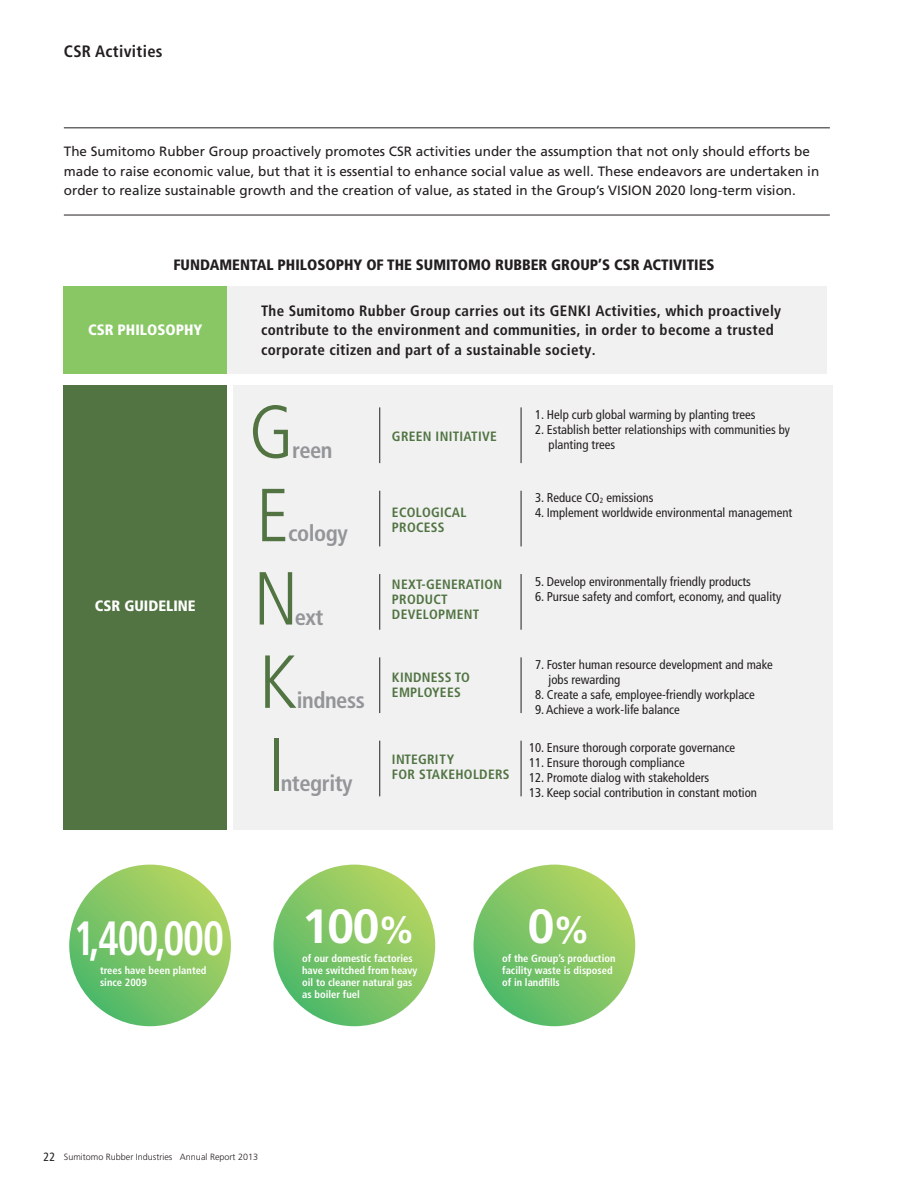
<style>
.page{position:relative;width:915px;height:1191px;background:#fff}
.page>*{position:absolute;margin:0;border:0;box-sizing:border-box;transform-origin:0 0}
.t1{font:300 condensed 75px "Frutiger";color:#517442}
.t2{font:700 condensed 48px "Frutiger";letter-spacing:-.03em;color:#fff;scale:.84 1}
.t3{font:700 48px "Frutiger";color:#fff}
.t4{font:700 condensed 22.5px "Frutiger";letter-spacing:-.02em;color:#939598}
.t5{font:700 condensed 16.5px "Frutiger";letter-spacing:.02em;color:#231f20}
.t6{font:700 condensed 15px/19.5px "Frutiger";letter-spacing:.02em;color:#231f20}
.t7{font:900 condensed 15px "Frutiger";color:#231f20}
.t8{font:900 condensed 15px "Frutiger";color:#fff}
.t9{font:13.5px/19.5px "Frutiger";color:#231f20}
.t10{font:700 condensed 13.5px/15px "Frutiger";letter-spacing:.02em;color:#517442}
.t11{font:condensed 12.75px/15px "Frutiger";color:#231f20}
.t12{font:700 condensed 10.5px/12px "Frutiger";color:#fff}
.t13{font:300 9px "Frutiger";color:#231f20}
.s1{font-size:37.5px}
.s2{font-weight:400;font-stretch:condensed;font-size:12px}
</style>
<div class="page">
<svg style="left:69px;top:864px;width:162px;height:162px;background:#85c666"></svg>
<svg style="left:273px;top:864px;width:162px;height:162px;background:#85c666"></svg>
<svg style="left:473px;top:864px;width:162px;height:162px;background:#85c666"></svg>
<div style="left:64px;top:286px;width:163px;height:87px;background:#89c765"></div>
<div style="left:227px;top:286px;width:599px;height:87px;background:#f1f1f2"></div>
<div style="left:64px;top:385px;width:163px;height:444px;background:#517442"></div>
<div style="left:233px;top:385px;width:599px;height:444px;background:#f1f1f2"></div>
<hr style="left:520px;top:407px;width:1px;height:56px;background:#231f20">
<hr style="left:379px;top:407px;width:1px;height:56px;background:#231f20">
<hr style="left:520px;top:491px;width:1px;height:55px;background:#231f20">
<hr style="left:379px;top:491px;width:1px;height:55px;background:#231f20">
<hr style="left:520px;top:574px;width:1px;height:55px;background:#231f20">
<hr style="left:379px;top:574px;width:1px;height:55px;background:#231f20">
<hr style="left:520px;top:657px;width:1px;height:56px;background:#231f20">
<hr style="left:379px;top:657px;width:1px;height:56px;background:#231f20">
<hr style="left:520px;top:740px;width:1px;height:56px;background:#231f20">
<hr style="left:379px;top:740px;width:1px;height:56px;background:#231f20">
<hr style="left:64px;top:128px;width:765px;height:1px;background:#231f20">
<hr style="left:64px;top:215px;width:765px;height:1px;background:#231f20">
<p class="t5" style="left:64px;top:44px;width:100px">CSR Activities</p>
<p class="t9" style="left:64px;top:143px;width:756px">The Sumitomo Rubber Group proactively promotes CSR activities under the assumption that not only should efforts be made to raise economic value, but that it is essential to enhance social value as well. These endeavors are undertaken in order to realize sustainable growth and the creation of value, as stated in the Group’s VISION 2020 long-term vision.</p>
<p class="t7" style="left:173px;top:259px;width:542px">FUNDAMENTAL PHILOSOPHY OF THE SUMITOMO RUBBER GROUP’S CSR ACTIVITIES</p>
<p class="t6" style="left:261px;top:302px;width:521px">The Sumitomo Rubber Group carries out its GENKI Activities, which proactively contribute to the environment and communities, in order to become a trusted corporate citizen and part of a sustainable society.</p>
<p class="t8" style="left:88px;top:323px;width:116px">CSR PHILOSOPHY</p>
<p class="t8" style="left:95px;top:600px;width:102px">CSR GUIDELINE</p>
<h1 class="t1" style="left:249px;top:401px;width:46px">G</h1>
<h3 class="t4" style="left:292px;top:441px;width:42px">reen</h3>
<h1 class="t1" style="left:256px;top:485px;width:35px">E</h1>
<h3 class="t4" style="left:288px;top:524px;width:61px">cology</h3>
<p class="t10" style="left:392px;top:430px;width:106px">GREEN INITIATIVE</p>
<p class="t10" style="left:392px;top:505px;width:76px">ECOLOGICAL</p>
<p class="t10" style="left:392px;top:520px;width:54px">PROCESS</p>
<h1 class="t1" style="left:253px;top:568px;width:46px">N</h1>
<p class="t10" style="left:392px;top:578px;width:112px">NEXT-GENERATION<br>PRODUCT</p>
<h3 class="t4" style="left:295px;top:607px;width:30px">ext</h3>
<p class="t10" style="left:392px;top:608px;width:89px">DEVELOPMENT</p>
<h1 class="t1" style="left:259px;top:651px;width:39px">K</h1>
<h3 class="t4" style="left:296px;top:691px;width:70px">indness</h3>
<h1 class="t1" style="left:268px;top:735px;width:18px">I</h1>
<h3 class="t4" style="left:280px;top:774px;width:73px">ntegrity</h3>
<p class="t10" style="left:392px;top:671px;width:79px">KINDNESS TO</p>
<p class="t10" style="left:392px;top:686px;width:70px">EMPLOYEES</p>
<p class="t10" style="left:392px;top:753px;width:119px">INTEGRITY<br>FOR STAKEHOLDERS</p>
<p class="t11" style="left:535px;top:408px;width:222px">1. Help curb global warming by planting trees</p>
<p class="t11" style="left:548px;top:423px;width:243px;text-indent:-14px">2. Establish better relationships with communities by planting trees</p>
<p class="t11" style="left:535px;top:491px;width:120px">3. Reduce CO<sub>2</sub> emissions</p>
<p class="t11" style="left:535px;top:506px;width:259px">4. Implement worldwide environmental management</p>
<p class="t11" style="left:535px;top:575px;width:217px">5. Develop environmentally friendly products</p>
<p class="t11" style="left:535px;top:590px;width:247px">6. Pursue safety and comfort, economy, and quality</p>
<p class="t11" style="left:548px;top:657px;width:225px;text-indent:-14px">7. Foster human resource development and make jobs rewarding</p>
<p class="t11" style="left:535px;top:687px;width:221px">8. Create a safe, employee-friendly workplace</p>
<p class="t11" style="left:535px;top:702px;width:146px">9. Achieve a work-life balance</p>
<p class="t11" style="left:529px;top:741px;width:208px">10. Ensure thorough corporate governance</p>
<p class="t11" style="left:529px;top:756px;width:157px">11. Ensure thorough compliance</p>
<p class="t11" style="left:529px;top:771px;width:182px">12. Promote dialog with stakeholders</p>
<p class="t11" style="left:529px;top:786px;width:229px">13. Keep social contribution in constant motion</p>
<h2 class="t2" style="left:74px;top:919px;width:180px">1,400,000</h2>
<p class="t12" style="left:100px;top:965px;width:108px">trees have been planted since 2009</p>
<h2 class="t3" style="left:302px;top:906px;width:115px">100<span class="s1">%</span></h2>
<h2 class="t3" style="left:527px;top:906px;width:64px">0<span class="s1">%</span></h2>
<p class="t12" style="left:302px;top:953px;width:117px">of our domestic factories have switched from heavy oil to cleaner natural gas as boiler fuel</p>
<p class="t12" style="left:502px;top:953px;width:115px">of the Group’s production facility waste is disposed of in landfills</p>
<p class="t13" style="left:44px;top:1153px;width:216px"><span class="s2">22</span> Sumitomo Rubber Industries Annual Report 2013</p>
</div>
